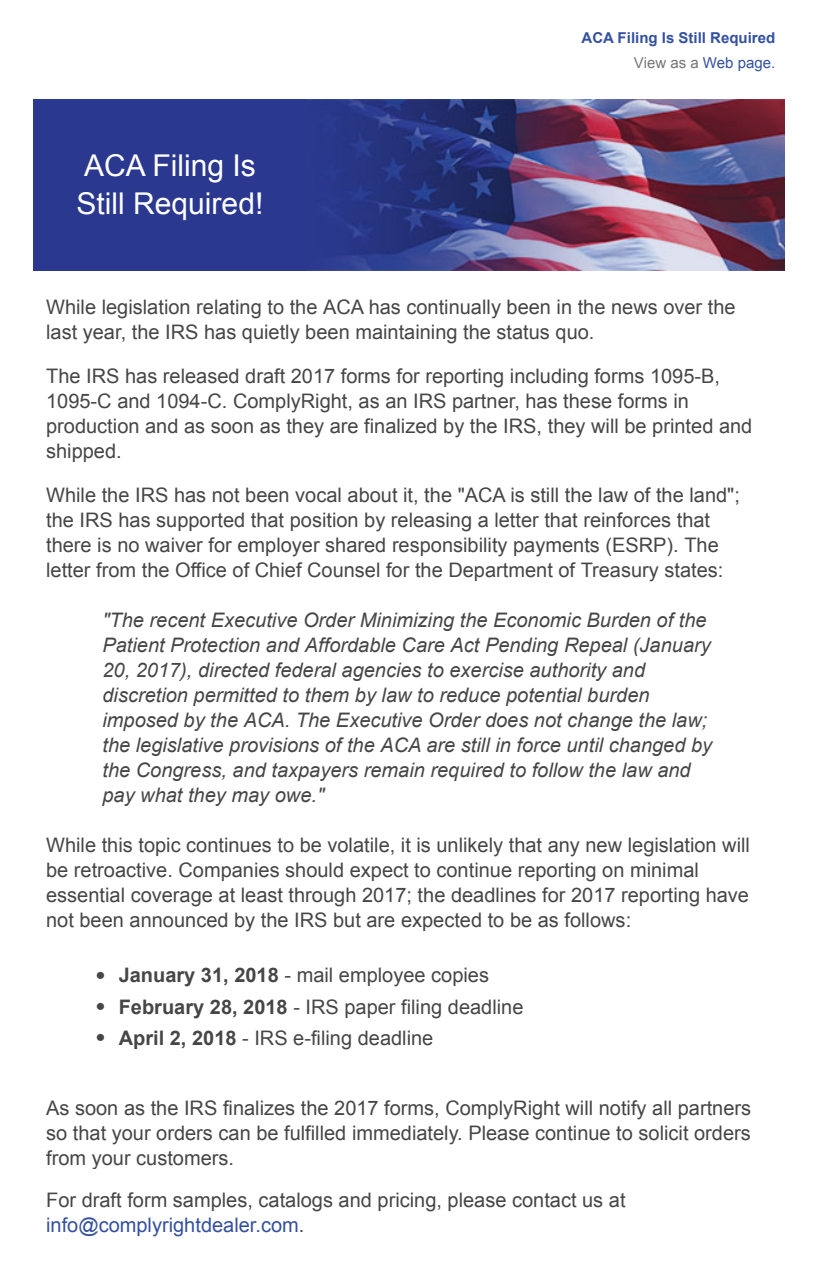
<style>
.page{position:relative;width:817px;height:1279px;background:#fff}
.page>*{position:absolute;margin:0;border:0;box-sizing:border-box;transform-origin:0 0}
.t1{font:30px/38.8px "Arial";color:#fff}
.t2{font:20px/25px "Arial";color:#464646}
.t3{font:italic 20px/25px "Arial";color:#464646}
.t4{font:700 15px/25px "Arial";color:#3450a1;text-align:right}
.s1{font-weight:400;color:#767676}
.s2{font-weight:400}
.s3{font-weight:700;font-size:25px}
.s4{font-weight:700}
.s5{color:#3450a1}
</style>
<div class="page">
<div style="left:34px;top:99px;width:750px;height:172px;background:#2a3890"></div>
<img style="left:310px;top:99px;width:474px;height:172px">
<p class="t1" style="left:77px;top:146px;width:188px">ACA Filing Is<br>Still Required!</p>
<p class="t4" style="left:581px;top:25px;width:195px">ACA Filing Is Still Required<br><span class="s1">View as a</span> <span class="s2">Web page.</span></p>
<p class="t2" style="left:46px;top:295px;width:691px">While legislation relating to the ACA has continually been in the news over the last year, the IRS has quietly been maintaining the status quo.</p>
<p class="t2" style="left:46px;top:364px;width:707px">The IRS has released draft 2017 forms for reporting including forms 1095-B, 1095-C and 1094-C. ComplyRight, as an IRS partner, has these forms in production and as soon as they are finalized by the IRS, they will be printed and shipped.</p>
<p class="t2" style="left:46px;top:482px;width:695px">While the IRS has not been vocal about it, the "ACA is still the law of the land"; the IRS has supported that position by releasing a letter that reinforces that there is no waiver for employer shared responsibility payments (ESRP). The letter from the Office of Chief Counsel for the Department of Treasury states:</p>
<p class="t3" style="left:102px;top:607px;width:611px">"The recent Executive Order Minimizing the Economic Burden of the Patient Protection and Affordable Care Act Pending Repeal (January 20, 2017), directed federal agencies to exercise authority and discretion permitted to them by law to reduce potential burden imposed by the ACA. The Executive Order does not change the law; the legislative provisions of the ACA are still in force until changed by the Congress, and taxpayers remain required to follow the law and pay what they may owe."</p>
<p class="t2" style="left:46px;top:832px;width:705px">While this topic continues to be volatile, it is unlikely that any new legislation will be retroactive. Companies should expect to continue reporting on minimal essential coverage at least through 2017; the deadlines for 2017 reporting have not been announced by the IRS but are expected to be as follows:</p>
<p class="t2" style="left:96px;top:962px;width:394px"><span class="s3">•</span> <span class="s4">January 31, 2018</span> - mail employee copies</p>
<p class="t2" style="left:96px;top:994px;width:429px"><span class="s3">•</span> <span class="s4">February 28, 2018</span> - IRS paper filing deadline</p>
<p class="t2" style="left:96px;top:1025px;width:339px"><span class="s3">•</span> <span class="s4">April 2, 2018</span> - IRS e-filing deadline</p>
<p class="t2" style="left:46px;top:1095px;width:706px;text-align:justify">As soon as the IRS finalizes the 2017 forms, ComplyRight will notify all partners so that your orders can be fulfilled immediately. Please continue to solicit orders from your customers.</p>
<p class="t2" style="left:46px;top:1187px;width:581px">For draft form samples, catalogs and pricing, please contact us at <span class="s5">info@complyrightdealer.com</span>.</p>
</div>
